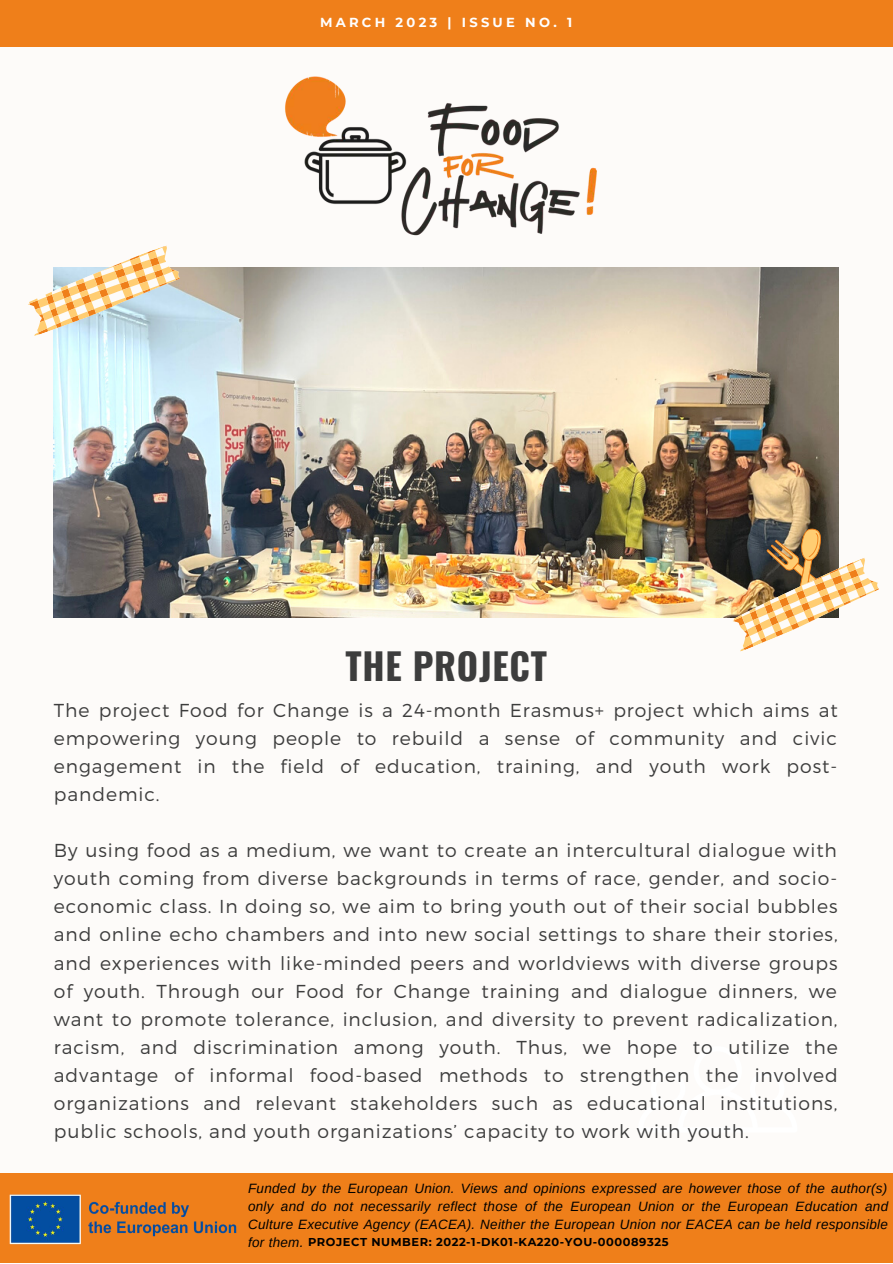
<style>
.page{position:relative;width:893px;height:1264px;background:#fff}
.page>*{position:absolute;margin:0;border:0;box-sizing:border-box;transform-origin:0 0}
.t1{font:700 36.45px "Oswald";letter-spacing:.02em;color:#3d3d3d}
.t2{font:300 18.75px/28px "Montserrat";letter-spacing:.05em;color:#3d3d3d;text-align:justify}
.t3{font:italic 13.5px/18px "Arimo";letter-spacing:.02em;color:#000;text-align:justify}
.t4{font:700 13.05px "Montserrat";letter-spacing:.25em;color:#fff}
.t5{font:700 11.4px "Montserrat";letter-spacing:.05em;color:#000}
.s1{font-family:"Arimo";font-weight:400;font-style:italic;font-size:13.5px}
</style>
<div class="page">
<div style="left:0;top:0;width:892px;height:1262px;background:#fdfbf9"></div>
<div style="left:0;top:0;width:892px;height:46px;background:#ef7f1a"></div>
<img style="left:54px;top:267px;width:784px;height:351px">
<img style="left:260px;top:46px;width:372px;height:240px">
<svg style="left:28px;top:245px;width:152px;height:91px"></svg>
<svg style="left:730px;top:528px;width:148px;height:123px"></svg>
<div style="left:0;top:1173px;width:892px;height:89px;background:#ef7f1a"></div>
<img style="left:9px;top:1194px;width:228px;height:50px">
<p class="t4" style="left:320px;top:13px;width:253px">MARCH 2023 | ISSUE NO. 1</p>
<h1 class="t1" style="left:345px;top:646px;width:203px">THE PROJECT</h1>
<p class="t2" style="left:54px;top:695px;width:785px">The project Food for Change is a 24-month Erasmus+ project which aims at empowering young people to rebuild a sense of community and civic engagement in the field of education, training, and youth work post&shy;pandemic.</p>
<p class="t2" style="left:54px;top:836px;width:785px">By using food as a medium, we want to create an intercultural dialogue with youth coming from diverse backgrounds in terms of race, gender, and socio&shy;economic class. In doing so, we aim to bring youth out of their social bubbles and online echo chambers and into new social settings to share their stories, and experiences with like-minded peers and worldviews with diverse groups of youth. Through our Food for Change training and dialogue dinners, we want to promote tolerance, inclusion, and diversity to prevent radicalization, racism, and discrimination among youth. Thus, we hope to utilize the advantage of informal food-based methods to strengthen the involved organizations and relevant stakeholders such as educational institutions, public schools, and youth organizations’ capacity to work with youth.</p>
<p class="t3" style="left:248px;top:1178px;width:641px">Funded by the European Union. Views and opinions expressed are however those of the author(s) only and do not necessarily reflect those of the European Union or the European Education and Culture Executive Agency (EACEA). Neither the European Union nor EACEA can be held responsible</p>
<p class="t5" style="left:248px;top:1233px;width:422px"><span class="s1">for them.</span> PROJECT NUMBER: 2022-1-DK01-KA220-YOU-000089325</p>
</div>
